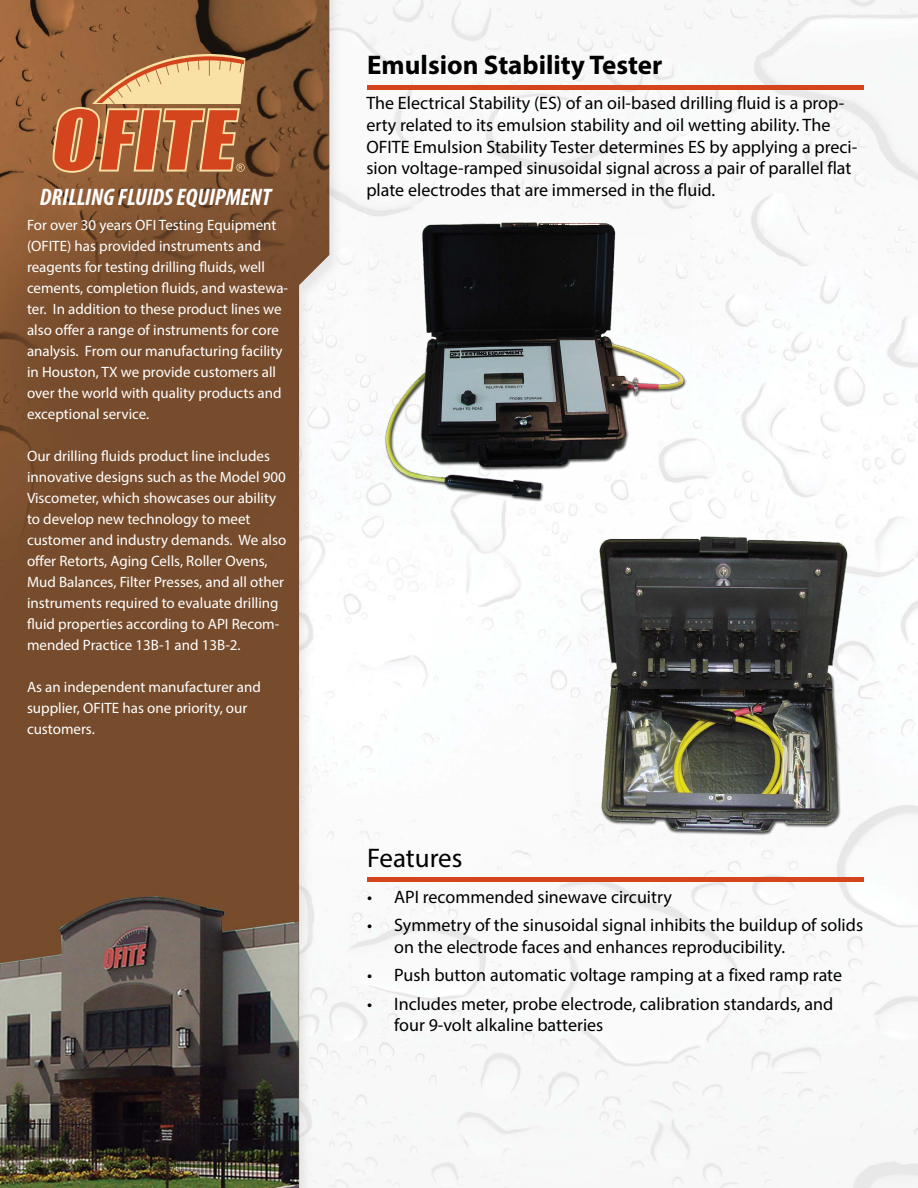
<style>
.page{position:relative;width:918px;height:1188px;background:#fff}
.page>*{position:absolute;margin:0;border:0;box-sizing:border-box;transform-origin:0 0}
.t1{font:700 27px "Myriad Pro";color:#000}
.t2{font:27px "Myriad Pro";color:#000}
.t3{font:italic 700 condensed 24px "Myriad Pro";color:#fff}
.t4{font:18px/21.6px "Myriad Pro";color:#000}
.t5{font:15px/21px "Myriad Pro";color:#fff}
</style>
<div class="page">
<img style="left:0;top:0;width:918px;height:1188px">
<svg style="left:53px;top:54px;width:193px;height:119px;background:#c67e50"></svg>
<img style="left:367px;top:199px;width:324px;height:324px">
<img style="left:571px;top:523px;width:305px;height:324px">
<hr style="left:367px;top:85px;width:497px;height:4px;background:#d4451d">
<hr style="left:367px;top:878px;width:497px;height:4px;background:#d4451d">
<h2 class="t3" style="left:40px;top:183px;width:232px">DRILLING FLUIDS EQUIPMENT</h2>
<p class="t5" style="left:27px;top:215px;width:263px">For over 30 years OFI Testing Equipment (OFITE) has provided instruments and reagents for testing drilling fluids, well cements, completion fluids, and wastewa&shy;ter. In addition to these product lines we also offer a range of instruments for core analysis. From our manufacturing facility in Houston, TX we provide customers all over the world with quality products and exceptional service.</p>
<p class="t5" style="left:27px;top:446px;width:261px">Our drilling fluids product line includes innovative designs such as the Model 900<br>Viscometer, which showcases our ability to develop new technology to meet customer and industry demands. We also offer Retorts, Aging Cells, Roller Ovens, Mud Balances, Filter Presses, and all other instruments required to evaluate drilling fluid properties according to API Recom&shy;mended Practice 13B-1 and 13B-2.</p>
<p class="t5" style="left:27px;top:677px;width:235px">As an independent manufacturer and supplier, OFITE has one priority, our customers.</p>
<h1 class="t1" style="left:367px;top:48px;width:297px">Emulsion Stability Tester</h1>
<p class="t4" style="left:366px;top:92px;width:492px">The Electrical Stability (ES) of an oil-based drilling fluid is a prop&shy;erty related to its emulsion stability and oil wetting ability. The OFITE Emulsion Stability Tester determines ES by applying a preci&shy;sion voltage-ramped sinusoidal signal across a pair of parallel flat plate electrodes that are immersed in the fluid.</p>
<h1 class="t2" style="left:367px;top:841px;width:97px">Features</h1>
<p class="t4" style="left:367px;top:886px;width:306px">• API recommended sinewave circuitry</p>
<p class="t4" style="left:394px;top:914px;width:470px;text-indent:-27px">• Symmetry of the sinusoidal signal inhibits the buildup of solids on the electrode faces and enhances reproducibility.</p>
<p class="t4" style="left:367px;top:964px;width:476px">• Push button automatic voltage ramping at a fixed ramp rate</p>
<p class="t4" style="left:394px;top:993px;width:441px;text-indent:-27px">• Includes meter, probe electrode, calibration standards, and four 9-volt alkaline batteries</p>
</div>
